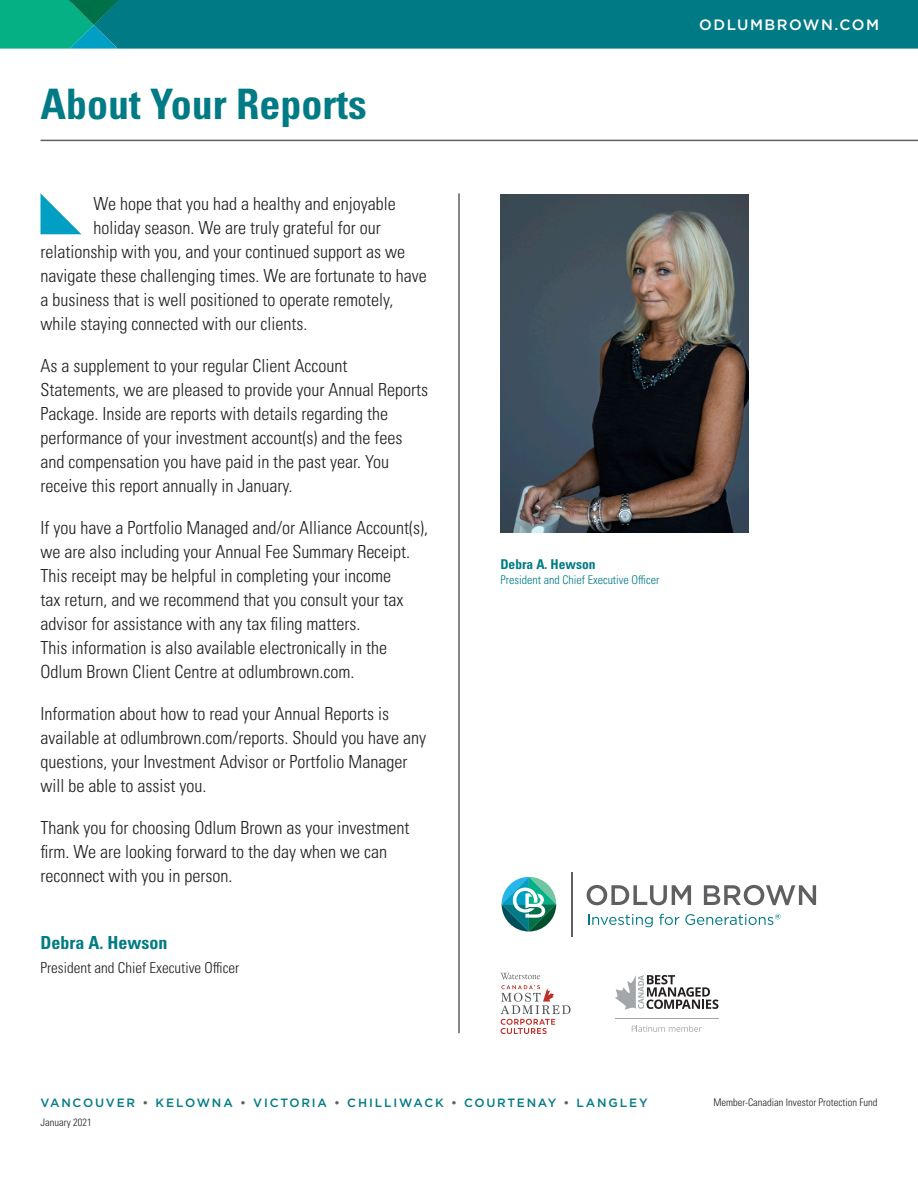
<style>
.page{position:relative;width:918px;height:1188px;background:#fff}
.page>*{position:absolute;margin:0;border:0;box-sizing:border-box;transform-origin:0 0}
.t1{font:700 condensed 42px "Univers LT Pro";color:#007b85}
.t2{font:300 condensed 18px/24px "Univers LT Pro";color:#231f20}
.t3{font:700 condensed 18px "Univers LT Pro";color:#007b85}
.t4{font:300 condensed 15px "Univers LT Pro";color:#231f20}
.t5{font:500 15px "Gotham";letter-spacing:.1em;color:#fff}
.t6{font:700 condensed 13.5px "Univers LT Pro";color:#007b85}
.t7{font:500 12px "Gotham";letter-spacing:.15em;color:#007b85}
.t8{font:300 condensed 12px "Univers LT Pro";color:#007b85}
.t9{font:300 condensed 10.5px "Univers LT Pro";color:#231f20}
.s1{color:#5f5f62}
</style>
<div class="page">
<hr style="left:40px;top:140px;width:878px;height:1px;background:#5f5f62">
<svg style="left:40px;top:193px;width:41px;height:41px"></svg>
<hr style="left:458px;top:193px;width:2px;height:840px;background:#5f5f62">
<img style="left:500px;top:195px;width:249px;height:338px">
<svg style="left:659px;top:914px;width:20px;height:11px"></svg>
<hr style="left:571px;top:872px;width:1px;height:65px;background:#5f5f62">
<svg style="left:588px;top:914px;width:65px;height:13px"></svg>
<svg style="left:587px;top:885px;width:104px;height:20px"></svg>
<svg style="left:704px;top:885px;width:112px;height:20px"></svg>
<svg style="left:502px;top:877px;width:54px;height:55px"></svg>
<svg style="left:685px;top:914px;width:96px;height:11px"></svg>
<svg style="left:501px;top:973px;width:39px;height:6px"></svg>
<svg style="left:501px;top:985px;width:70px;height:49px"></svg>
<svg style="left:615px;top:975px;width:103px;height:35px"></svg>
<svg style="left:632px;top:1025px;width:70px;height:7px"></svg>
<hr style="left:615px;top:1018px;width:103px;height:1px;background:#a3a7a9">
<svg style="left:0;top:0;width:918px;height:49px;background:#028185"></svg>
<p class="t1" style="left:40px;top:78px;width:328px">About Your Reports</p>
<p class="t2" style="left:93px;top:190px;width:304px">We hope that you had a healthy and enjoyable</p>
<p class="t2" style="left:93px;top:214px;width:289px">holiday season. We are truly grateful for our</p>
<p class="t2" style="left:40px;top:238px;width:366px">relationship with you, and your continued support as we</p>
<p class="t2" style="left:40px;top:262px;width:388px">navigate these challenging times. We are fortunate to have</p>
<p class="t2" style="left:40px;top:286px;width:354px">a business that is well positioned to operate remotely,</p>
<p class="t2" style="left:40px;top:310px;width:268px">while staying connected with our clients.</p>
<p class="t2" style="left:40px;top:352px;width:389px">As a supplement to your regular Client Account Statements, we are pleased to provide your Annual Reports Package. Inside are reports with details regarding the performance of your investment account(s) and the fees and compensation you have paid in the past year. You receive this report annually in January.</p>
<p class="t2" style="left:40px;top:514px;width:389px">If you have a Portfolio Managed and/or Alliance Account(s), we are also including your Annual Fee Summary Receipt.<br>This receipt may be helpful in completing your income<br>tax return, and we recommend that you consult your tax advisor for assistance with any tax filing matters.<br>This information is also available electronically in the Odlum Brown Client Centre at odlumbrown.com.</p>
<p class="t2" style="left:40px;top:700px;width:387px">Information about how to read your Annual Reports is available at odlumbrown.com/reports. Should you have any questions, your Investment Advisor or Portfolio Manager will be able to assist you.</p>
<p class="t2" style="left:40px;top:814px;width:370px">Thank you for choosing Odlum Brown as your investment firm. We are looking forward to the day when we can reconnect with you in person.</p>
<p class="t3" style="left:40px;top:932px;width:128px">Debra A. Hewson</p>
<p class="t4" style="left:40px;top:958px;width:200px">President and Chief Executive Officer</p>
<p class="t5" style="left:697px;top:11px;width:181px">ODLUMBROWN.COM</p>
<p class="t5" style="left:699px;top:15px;width:181px">ODLUMBROWN.COM</p>
<p class="t6" style="left:500px;top:556px;width:97px">Debra A. Hewson</p>
<p class="t8" style="left:500px;top:572px;width:161px">President and Chief Executive Officer</p>
<p class="t7" style="left:40px;top:1095px;width:609px">VANCOUVER <span class="s1">•</span> KELOWNA <span class="s1">•</span> VICTORIA <span class="s1">•</span> CHILLIWACK <span class="s1">•</span> COURTENAY <span class="s1">•</span> LANGLEY</p>
<p class="t9" style="left:713px;top:1095px;width:166px">Member-Canadian Investor Protection Fund</p>
<p class="t9" style="left:40px;top:1115px;width:53px">January 2021</p>
</div>
